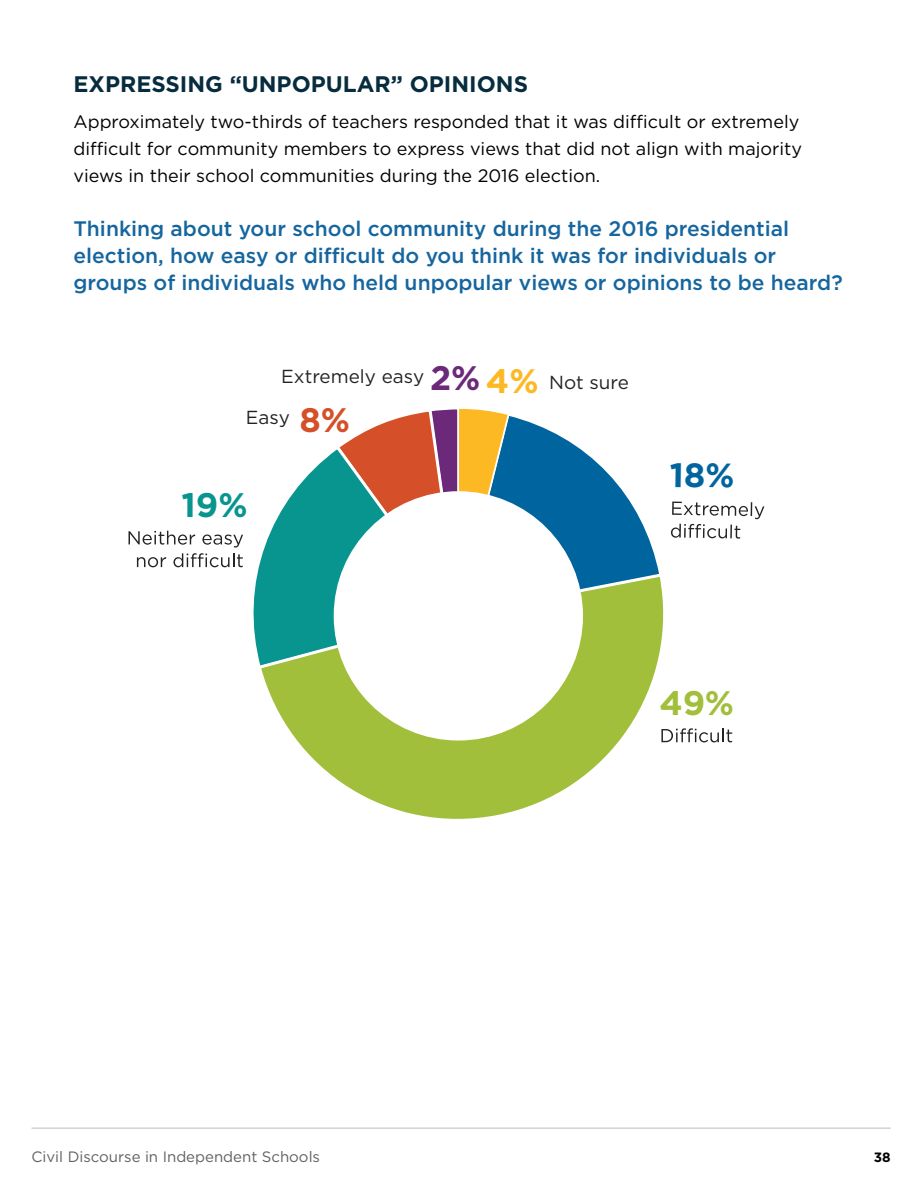
<style>
.page{position:relative;width:918px;height:1188px;background:#fff}
.page>*{position:absolute;margin:0;border:0;box-sizing:border-box;transform-origin:0 0}
.t1{font:700 33.9px "Gotham";color:#a2bf3b}
.t2{font:700 33.9px "Gotham";color:#08958f}
.t3{font:700 22.5px "Gotham";color:#062c3e}
.t4{font:500 21px/27px "Gotham";color:#15659f}
.t5{font:18.9px "Gotham";color:#232323}
.t6{font:18px/27px "Gotham";color:#000}
.t7{font:15px "Gotham";color:#63605f}
.t8{font:700 13.5px "Gotham";color:#000}
.s1{font-weight:700;font-size:33.9px;color:#6c2979}
.s2{font-weight:700;font-size:33.9px;color:#d55028}
.s3{font-weight:700;font-size:33.9px;color:#fdb924}
</style>
<div class="page">
<hr style="left:32px;top:1127px;width:859px;height:2px;background:#d1d3d4">
<svg style="left:240px;top:452px;width:93px;height:192px"></svg>
<svg style="left:256px;top:571px;width:427px;height:248px"></svg>
<svg style="left:333px;top:408px;width:328px;height:211px"></svg>
<div style="left:334px;top:491px;width:249px;height:250px;background:#fff;border-radius:50%"></div>
<svg style="left:671px;top:502px;width:93px;height:37px"></svg>
<svg style="left:661px;top:728px;width:71px;height:14px"></svg>
<svg style="left:129px;top:531px;width:114px;height:36px"></svg>
<p class="t3" style="left:74px;top:71px;width:456px">EXPRESSING “UNPOPULAR” OPINIONS</p>
<p class="t6" style="left:74px;top:108px;width:730px">Approximately two-thirds of teachers responded that it was difficult or extremely difficult for community members to express views that did not align with majority views in their school communities during the 2016 election.</p>
<p class="t4" style="left:74px;top:215px;width:771px">Thinking about your school community during the 2016 presidential election, how easy or difficult do you think it was for individuals or groups of individuals who held unpopular views or opinions to be heard?</p>
<p class="t5" style="left:281px;top:364px;width:201px">Extremely easy <span class="s1">2%</span></p>
<p class="t5" style="left:246px;top:405px;width:106px">Easy <span class="s2">8%</span></p>
<p class="t5" style="left:486px;top:370px;width:144px"><span class="s3">4%</span> Not sure</p>
<h1 class="t2" style="left:182px;top:486px;width:68px">19%</h1>
<h1 class="t1" style="left:659px;top:684px;width:76px">49%</h1>
<p class="t7" style="left:32px;top:1147px;width:290px">Civil Discourse in Independent Schools</p>
<p class="t8" style="left:874px;top:1150px;width:18px">38</p>
</div>
